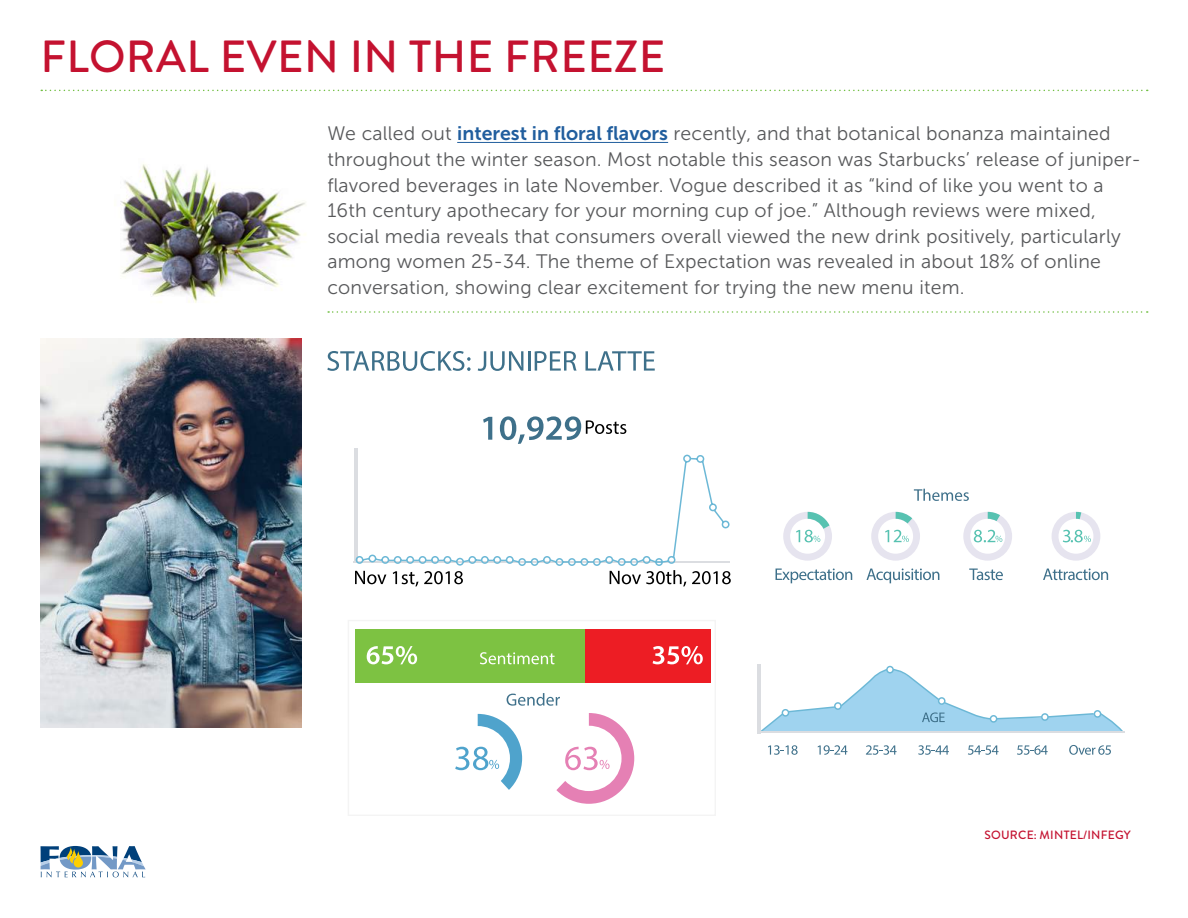
<style>
.page{position:relative;width:1188px;height:918px;background:#fff}
.page>*{position:absolute;margin:0;border:0;box-sizing:border-box;transform-origin:0 0}
.t1{font:500 45px "Brandon Grotesque";letter-spacing:.01em;color:#c41230}
.t2{font:19.5px/25.5px "Museo Sans 300";letter-spacing:.01em;color:#58595b}
.t3{font:500 12px "Brandon Grotesque";letter-spacing:.02em;color:#c41230}
.s1{font-family:"Museo Sans 700";color:#215e9e}
</style>
<div class="page">
<img style="left:40px;top:339px;width:262px;height:388px">
<svg style="left:40px;top:846px;width:106px;height:31px"></svg>
<svg style="left:41px;top:90px;width:1107px;height:1px"></svg>
<hr style="left:457px;top:142px;width:211px;height:1px;background:#215e9e">
<svg style="left:328px;top:311px;width:820px;height:2px"></svg>
<svg style="left:327px;top:351px;width:144px;height:20px"></svg>
<svg style="left:478px;top:351px;width:45px;height:20px"></svg>
<hr style="left:528px;top:351px;width:2px;height:20px;background:#3e708a">
<svg style="left:535px;top:351px;width:42px;height:20px"></svg>
<svg style="left:585px;top:351px;width:70px;height:20px"></svg>
<hr style="left:354px;top:449px;width:3px;height:113px;background:#dbdde1">
<hr style="left:354px;top:561px;width:376px;height:2px;background:#dbdde1">
<svg style="left:355px;top:454px;width:376px;height:133px"></svg>
<svg style="left:483px;top:417px;width:9px;height:23px"></svg>
<svg style="left:500px;top:416px;width:126px;height:28px"></svg>
<div style="left:348px;top:620px;width:368px;height:196px;border:1px solid #f4f4f4"></div>
<div style="left:355px;top:629px;width:241px;height:54px;background:#7dc242"></div>
<div style="left:585px;top:629px;width:126px;height:54px;background:#ed1d24"></div>
<svg style="left:367px;top:646px;width:50px;height:18px"></svg>
<svg style="left:653px;top:646px;width:50px;height:18px"></svg>
<svg style="left:480px;top:652px;width:75px;height:12px"></svg>
<svg style="left:507px;top:693px;width:53px;height:13px"></svg>
<svg style="left:455px;top:714px;width:67px;height:76px"></svg>
<svg style="left:556px;top:713px;width:78px;height:91px"></svg>
<svg style="left:914px;top:489px;width:55px;height:12px"></svg>
<svg style="left:776px;top:569px;width:76px;height:14px"></svg>
<svg style="left:867px;top:569px;width:72px;height:14px"></svg>
<svg style="left:969px;top:569px;width:34px;height:11px"></svg>
<svg style="left:1043px;top:569px;width:65px;height:11px"></svg>
<svg style="left:783px;top:512px;width:49px;height:49px"></svg>
<svg style="left:871px;top:512px;width:49px;height:49px"></svg>
<svg style="left:963px;top:512px;width:49px;height:49px"></svg>
<svg style="left:1052px;top:512px;width:48px;height:49px"></svg>
<svg style="left:768px;top:745px;width:30px;height:10px"></svg>
<svg style="left:818px;top:745px;width:29px;height:10px"></svg>
<svg style="left:866px;top:745px;width:31px;height:10px"></svg>
<svg style="left:918px;top:745px;width:31px;height:10px"></svg>
<svg style="left:968px;top:745px;width:31px;height:10px"></svg>
<svg style="left:1017px;top:745px;width:31px;height:10px"></svg>
<svg style="left:1069px;top:745px;width:42px;height:10px"></svg>
<hr style="left:758px;top:664px;width:3px;height:69px;background:#dbdde1">
<svg style="left:759px;top:665px;width:366px;height:69px"></svg>
<img style="left:120px;top:164px;width:186px;height:139px">
<h1 class="t1" style="left:40px;top:25px;width:626px">FLORAL EVEN IN THE FREEZE</h1>
<p class="t2" style="left:327px;top:121px;width:815px">We called out <span class="s1">interest in floral flavors</span> recently, and that botanical bonanza maintained throughout the winter season. Most notable this season was Starbucks’ release of juniper&shy;flavored beverages in late November. Vogue described it as “kind of like you went to a 16th century apothecary for your morning cup of joe.” Although reviews were mixed, social media reveals that consumers overall viewed the new drink positively, particularly among women 25-34. The theme of Expectation was revealed in about 18% of online conversation, showing clear excitement for trying the new menu item.</p>
<p class="t3" style="left:984px;top:826px;width:148px">SOURCE: MINTEL/INFEGY</p>
</div>
